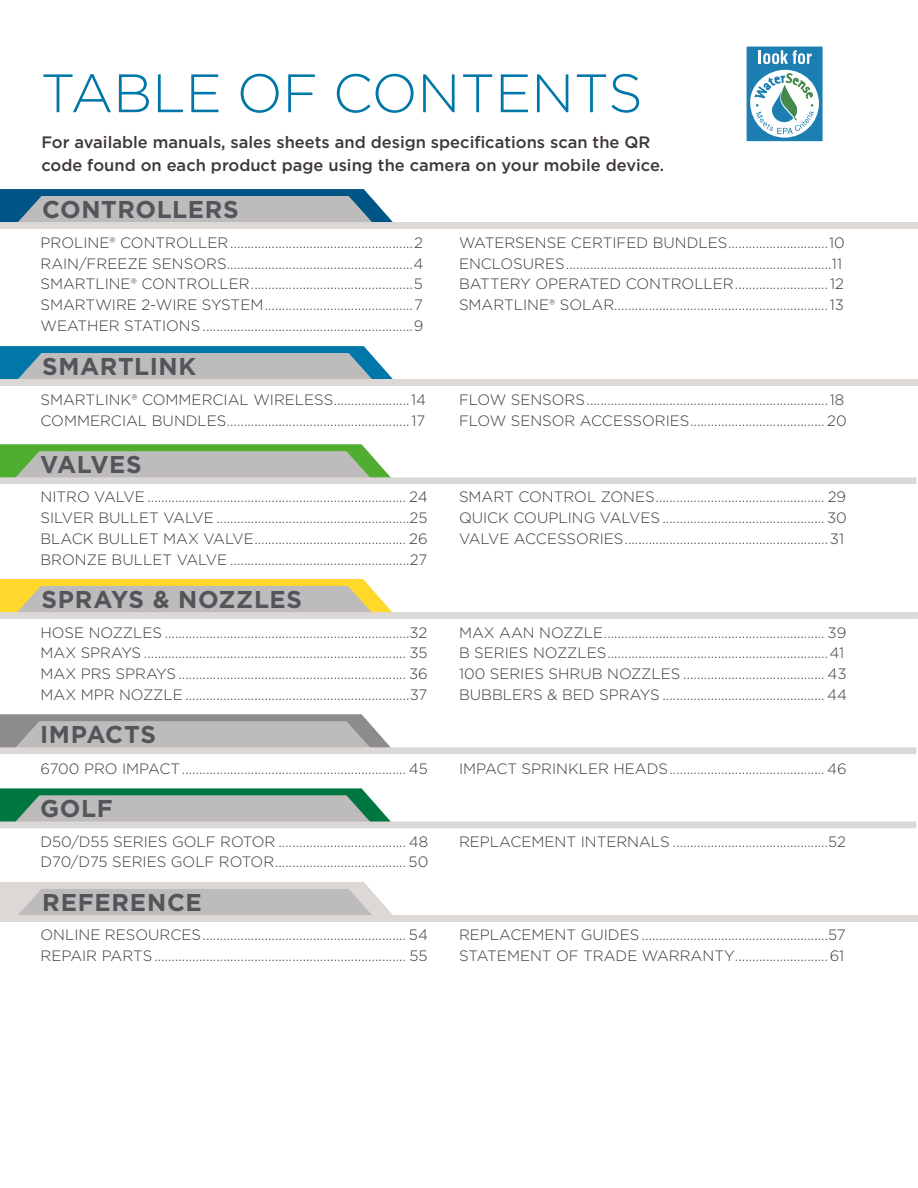
<style>
.page{position:relative;width:918px;height:1188px;background:#fff}
.page>*{position:absolute;margin:0;border:0;box-sizing:border-box;transform-origin:0 0}
.t1{font:300 54px "Gotham";color:#0076a9}
.t2{font:700 24.3px "Gotham";letter-spacing:.025em;color:#54555a}
.t3{font:500 16.5px/22.5px "Gotham";color:#3e3835}
.TABLE_OF_CONTENTS{font:300 15px "Gotham";color:#3e3835}
</style>
<div class="page">
<div style="left:746px;top:46px;width:77px;height:96px;background:#1d7eb2"></div>
<div style="left:745px;top:45px;width:79px;height:98px;border:2px solid #fff"></div>
<svg style="left:759px;top:50px;width:53px;height:14px"></svg>
<svg style="left:750px;top:70px;width:69px;height:68px"></svg>
<svg style="left:0;top:579px;width:392px;height:33px"></svg>
<div style="left:0;top:612px;width:918px;height:7px;background:#dcd8d5"></div>
<svg style="left:0;top:444px;width:391px;height:33px"></svg>
<div style="left:0;top:477px;width:916px;height:7px;background:#dcd8d5"></div>
<svg style="left:0;top:189px;width:393px;height:33px"></svg>
<div style="left:0;top:222px;width:918px;height:7px;background:#dcd8d5"></div>
<svg style="left:0;top:346px;width:393px;height:33px"></svg>
<div style="left:0;top:379px;width:918px;height:7px;background:#dcd8d5"></div>
<svg style="left:0;top:788px;width:391px;height:34px"></svg>
<div style="left:0;top:822px;width:916px;height:6px;background:#dcd8d5"></div>
<svg style="left:0;top:714px;width:390px;height:33px"></svg>
<div style="left:0;top:747px;width:916px;height:7px;background:#dcd8d5"></div>
<svg style="left:0;top:882px;width:393px;height:33px"></svg>
<div style="left:0;top:915px;width:918px;height:7px;background:#dcd8d5"></div>
<p class="t1" style="left:40px;top:59px;width:604px">TABLE OF CONTENTS</p>
<p class="t3" style="left:41px;top:131px;width:624px">For available manuals, sales sheets and design specifications scan the QR code found on each product page using the camera on your mobile device.</p>
<p class="t2" style="left:42px;top:193px;width:198px">CONTROLLERS</p>
<p class="TABLE_OF_CONTENTS" style="left:40px;top:233px;width:384px">PROLINE® CONTROLLER.....................................................2</p>
<p class="TABLE_OF_CONTENTS" style="left:40px;top:254px;width:384px">RAIN/FREEZE SENSORS......................................................4</p>
<p class="TABLE_OF_CONTENTS" style="left:40px;top:275px;width:384px">SMARTLINE® CONTROLLER...............................................5</p>
<p class="TABLE_OF_CONTENTS" style="left:40px;top:295px;width:384px">SMARTWIRE 2-WIRE SYSTEM...........................................7</p>
<p class="TABLE_OF_CONTENTS" style="left:40px;top:316px;width:384px">WEATHER STATIONS.............................................................9</p>
<p class="t2" style="left:42px;top:350px;width:156px">SMARTLINK</p>
<p class="TABLE_OF_CONTENTS" style="left:40px;top:390px;width:387px">SMARTLINK® COMMERCIAL WIRELESS......................14</p>
<p class="TABLE_OF_CONTENTS" style="left:40px;top:411px;width:386px">COMMERCIAL BUNDLES.....................................................17</p>
<p class="t2" style="left:40px;top:448px;width:103px">VALVES</p>
<p class="TABLE_OF_CONTENTS" style="left:40px;top:488px;width:389px">NITRO VALVE ........................................................................... 24</p>
<p class="TABLE_OF_CONTENTS" style="left:40px;top:508px;width:388px">SILVER BULLET VALVE ........................................................25</p>
<p class="TABLE_OF_CONTENTS" style="left:40px;top:529px;width:389px">BLACK BULLET MAX VALVE............................................ 26</p>
<p class="TABLE_OF_CONTENTS" style="left:40px;top:550px;width:388px">BRONZE BULLET VALVE ....................................................27</p>
<p class="t2" style="left:42px;top:583px;width:262px">SPRAYS &amp; NOZZLES</p>
<p class="TABLE_OF_CONTENTS" style="left:40px;top:623px;width:388px">HOSE NOZZLES .......................................................................32</p>
<p class="TABLE_OF_CONTENTS" style="left:40px;top:644px;width:389px">MAX SPRAYS ............................................................................ 35</p>
<p class="TABLE_OF_CONTENTS" style="left:40px;top:664px;width:389px">MAX PRS SPRAYS .................................................................. 36</p>
<p class="TABLE_OF_CONTENTS" style="left:40px;top:685px;width:388px">MAX MPR NOZZLE .................................................................37</p>
<p class="t2" style="left:40px;top:718px;width:117px">IMPACTS</p>
<p class="TABLE_OF_CONTENTS" style="left:459px;top:233px;width:387px">WATERSENSE CERTIFED BUNDLES.............................10</p>
<p class="TABLE_OF_CONTENTS" style="left:459px;top:254px;width:385px">ENCLOSURES.............................................................................11</p>
<p class="TABLE_OF_CONTENTS" style="left:459px;top:275px;width:386px">BATTERY OPERATED CONTROLLER...........................12</p>
<p class="TABLE_OF_CONTENTS" style="left:459px;top:295px;width:387px">SMARTLINE® SOLAR..............................................................13</p>
<p class="TABLE_OF_CONTENTS" style="left:459px;top:390px;width:387px">FLOW SENSORS......................................................................18</p>
<p class="TABLE_OF_CONTENTS" style="left:459px;top:411px;width:389px">FLOW SENSOR ACCESSORIES....................................... 20</p>
<p class="TABLE_OF_CONTENTS" style="left:459px;top:488px;width:389px">SMART CONTROL ZONES................................................. 29</p>
<p class="TABLE_OF_CONTENTS" style="left:459px;top:508px;width:389px">QUICK COUPLING VALVES ............................................... 30</p>
<p class="TABLE_OF_CONTENTS" style="left:459px;top:529px;width:387px">VALVE ACCESSORIES...........................................................31</p>
<p class="TABLE_OF_CONTENTS" style="left:459px;top:623px;width:389px">MAX AAN NOZZLE................................................................ 39</p>
<p class="TABLE_OF_CONTENTS" style="left:459px;top:644px;width:387px">B SERIES NOZZLES................................................................41</p>
<p class="TABLE_OF_CONTENTS" style="left:459px;top:664px;width:389px">100 SERIES SHRUB NOZZLES ......................................... 43</p>
<p class="TABLE_OF_CONTENTS" style="left:459px;top:685px;width:389px">BUBBLERS &amp; BED SPRAYS ............................................... 44</p>
<p class="TABLE_OF_CONTENTS" style="left:40px;top:759px;width:389px">6700 PRO IMPACT................................................................. 45</p>
<p class="TABLE_OF_CONTENTS" style="left:459px;top:759px;width:389px">IMPACT SPRINKLER HEADS............................................. 46</p>
<p class="t2" style="left:40px;top:792px;width:74px">GOLF</p>
<p class="TABLE_OF_CONTENTS" style="left:40px;top:832px;width:389px">D50/D55 SERIES GOLF ROTOR ..................................... 48</p>
<p class="TABLE_OF_CONTENTS" style="left:40px;top:852px;width:389px">D70/D75 SERIES GOLF ROTOR...................................... 50</p>
<p class="t2" style="left:42px;top:886px;width:161px">REFERENCE</p>
<p class="TABLE_OF_CONTENTS" style="left:40px;top:925px;width:389px">ONLINE RESOURCES........................................................... 54</p>
<p class="TABLE_OF_CONTENTS" style="left:40px;top:946px;width:389px">REPAIR PARTS......................................................................... 55</p>
<p class="TABLE_OF_CONTENTS" style="left:459px;top:832px;width:388px">REPLACEMENT INTERNALS .............................................52</p>
<p class="TABLE_OF_CONTENTS" style="left:459px;top:925px;width:388px">REPLACEMENT GUIDES ......................................................57</p>
<p class="TABLE_OF_CONTENTS" style="left:459px;top:946px;width:387px">STATEMENT OF TRADE WARRANTY...........................61</p>
</div>
